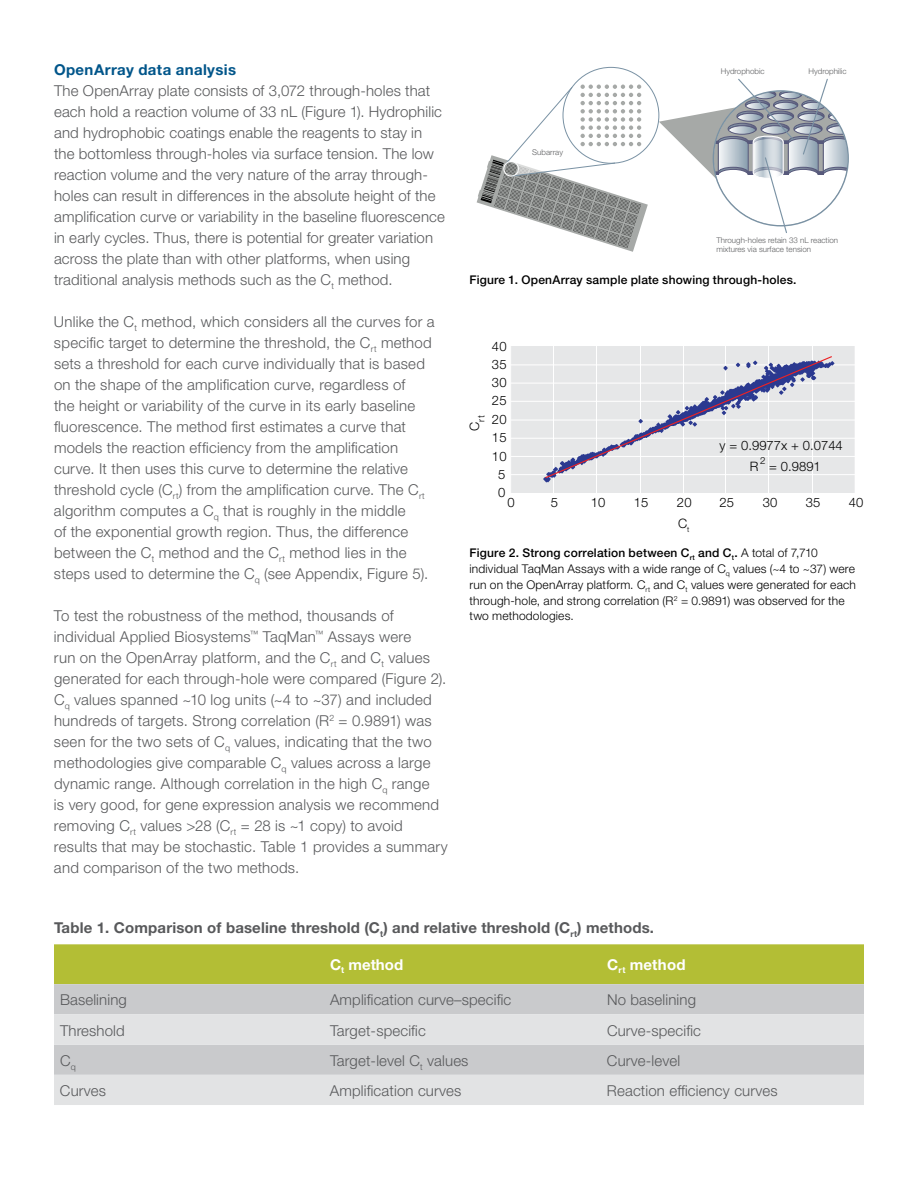
<style>
.page{position:relative;width:918px;height:1188px;background:#fff}
.page>*{position:absolute;margin:0;border:0;box-sizing:border-box;transform-origin:0 0}
.t1{font:300 15px/21px "Helvetica Neue LT Std";letter-spacing:.015em;color:#58595b}
.t2{font:700 15px "Helvetica Neue LT Std";letter-spacing:.01em;color:#58595b}
.t3{font:700 15px "Helvetica Neue LT Std";letter-spacing:.025em;color:#00558a}
.t4{font:700 15px "Helvetica Neue LT Std";letter-spacing:.005em;color:#fff}
.t5{font:300 13.05px/20.9px "Helvetica Neue LT Std";letter-spacing:.015em;color:#000}
.t6{font:300 12px/15.8px "Helvetica Neue LT Std";letter-spacing:.015em;color:#000}
.t7{font:500 12px "Helvetica Neue LT Std";letter-spacing:.015em;color:#000}
.t8{font:300 9.75px "Helvetica Neue LT Std";color:#000}
.t9{font:300 9.45px "Helvetica Neue LT Std";color:#000}
.t10{font:300 7.95px/9.6px "Helvetica Neue LT Std";color:#5f6062}
.s1{font-weight:500}
</style>
<div class="page">
<div style="left:54px;top:944px;width:810px;height:40px;background:#b3be35"></div>
<div style="left:54px;top:984px;width:810px;height:30px;background:#c9cacc"></div>
<svg style="left:54px;top:1014px;width:810px;height:91px;background:#d9dadc"></svg>
<svg style="left:477px;top:85px;width:171px;height:167px"></svg>
<svg style="left:659px;top:78px;width:189px;height:155px"></svg>
<div style="left:511px;top:347px;width:344px;height:146px;background:#e6e7e8"></div>
<hr style="left:511px;top:474px;width:344px;height:1px;background:#fff">
<hr style="left:511px;top:456px;width:344px;height:1px;background:#fff">
<hr style="left:511px;top:438px;width:344px;height:1px;background:#fff">
<hr style="left:511px;top:420px;width:344px;height:1px;background:#fff">
<hr style="left:511px;top:401px;width:344px;height:1px;background:#fff">
<hr style="left:511px;top:383px;width:344px;height:1px;background:#fff">
<hr style="left:511px;top:365px;width:344px;height:1px;background:#fff">
<hr style="left:554px;top:344px;width:1px;height:150px;background:#fff">
<hr style="left:597px;top:344px;width:1px;height:150px;background:#fff">
<hr style="left:640px;top:344px;width:1px;height:150px;background:#fff">
<hr style="left:683px;top:344px;width:1px;height:150px;background:#fff">
<hr style="left:726px;top:344px;width:1px;height:150px;background:#fff">
<hr style="left:769px;top:344px;width:1px;height:150px;background:#fff">
<hr style="left:812px;top:344px;width:1px;height:150px;background:#fff">
<svg style="left:543px;top:355px;width:292px;height:128px"></svg>
<p class="t3" style="left:54px;top:60px;width:184px">OpenArray data analysis</p>
<p class="t1" style="left:54px;top:80px;width:393px">The OpenArray plate consists of 3,072 through-holes that each hold a reaction volume of 33 nL (Figure 1). Hydrophilic and hydrophobic coatings enable the reagents to stay in the bottomless through-holes via surface tension. The low reaction volume and the very nature of the array through&shy;holes can result in differences in the absolute height of the amplification curve or variability in the baseline fluorescence in early cycles. Thus, there is potential for greater variation across the plate than with other platforms, when using traditional analysis methods such as the C<sub>t</sub> method.</p>
<p class="t1" style="left:54px;top:311px;width:382px">Unlike the C<sub>t</sub> method, which considers all the curves for a specific target to determine the threshold, the C<sub>rt</sub> method sets a threshold for each curve individually that is based on the shape of the amplification curve, regardless of<br>the height or variability of the curve in its early baseline fluorescence. The method first estimates a curve that models the reaction efficiency from the amplification curve. It then uses this curve to determine the relative threshold cycle (C<sub>rt</sub>) from the amplification curve. The C<sub>rt </sub>algorithm computes a C<sub>q</sub> that is roughly in the middle<br>of the exponential growth region. Thus, the difference between the C<sub>t</sub> method and the C<sub>rt</sub> method lies in the steps used to determine the C<sub>q</sub> (see Appendix, Figure 5).</p>
<p class="t1" style="left:54px;top:605px;width:395px">To test the robustness of the method, thousands of individual Applied Biosystems<sup>™</sup> TaqMan<sup>™</sup> Assays were<br>run on the OpenArray platform, and the C<sub>rt</sub> and C<sub>t</sub> values generated for each through-hole were compared (Figure 2).<br>C<sub>q</sub> values spanned ~10 log units (~4 to ~37) and included hundreds of targets. Strong correlation (R<sup>2</sup> = 0.9891) was seen for the two sets of C<sub>q</sub> values, indicating that the two methodologies give comparable C<sub>q</sub> values across a large dynamic range. Although correlation in the high C<sub>q</sub> range<br>is very good, for gene expression analysis we recommend removing C<sub>rt</sub> values &gt;28 (C<sub>rt</sub> = 28 is ~1 copy) to avoid results that may be stochastic. Table 1 provides a summary and comparison of the two methods.</p>
<p class="t10" style="left:532px;top:148px;width:32px">Subarray</p>
<p class="t10" style="left:721px;top:66px;width:46px">Hydrophobic</p>
<p class="t10" style="left:809px;top:66px;width:39px">Hydrophilic</p>
<p class="t10" style="left:717px;top:235px;width:123px">Through-holes retain 33 nL reaction mixtures via surface tension</p>
<p class="t7" style="left:469px;top:273px;width:329px">Figure 1. OpenArray sample plate showing through-holes.</p>
<p class="t5" style="left:492px;top:336px;width:16px">40</p>
<p class="t5" style="left:492px;top:354px;width:16px">35</p>
<p class="t5" style="left:492px;top:372px;width:16px">30</p>
<p class="t5" style="left:492px;top:390px;width:16px">25</p>
<p class="t5" style="left:492px;top:409px;width:16px">20</p>
<p class="t9" style="left:475px;top:431px;width:17px;rotate:-90deg"><sup>C</sup>rt</p>
<p class="t5" style="left:492px;top:427px;width:16px">15</p>
<p class="t5" style="left:492px;top:445px;width:16px">10</p>
<p class="t5" style="left:498px;top:463px;width:9px">5</p>
<p class="t5" style="left:750px;top:435px;width:95px;text-indent:-30px">y = 0.9977x + 0.0744<br>R</p>
<p class="t8" style="left:760px;top:455px;width:7px">2</p>
<p class="t5" style="left:769px;top:456px;width:53px">= 0.9891</p>
<p class="t5" style="left:498px;top:482px;width:9px">0</p>
<p class="t5" style="left:508px;top:492px;width:9px">0</p>
<p class="t5" style="left:551px;top:492px;width:9px">5</p>
<p class="t5" style="left:591px;top:492px;width:16px">10</p>
<p class="t5" style="left:634px;top:492px;width:16px">15</p>
<p class="t5" style="left:677px;top:492px;width:16px">20</p>
<p class="t5" style="left:720px;top:492px;width:16px">25</p>
<p class="t5" style="left:763px;top:492px;width:16px">30</p>
<p class="t5" style="left:806px;top:492px;width:16px">35</p>
<p class="t5" style="left:849px;top:492px;width:16px">40</p>
<p class="t5" style="left:678px;top:513px;width:13px">C<sub>t</sub></p>
<p class="t6" style="left:470px;top:545px;width:388px"><span class="s1">Figure 2. Strong correlation between C</span><sub>rt</sub> <span class="s1">and C</span><sub>t</sub><span class="s1">.</span> A total of 7,710 individual TaqMan Assays with a wide range of C<sub>q</sub> values (~4 to ~37) were run on the OpenArray platform. C<sub>rt</sub> and C<sub>t</sub> values were generated for each through-hole, and strong correlation (R<sup>2</sup> = 0.9891) was observed for the two methodologies.</p>
<p class="t2" style="left:54px;top:918px;width:602px">Table 1. Comparison of baseline threshold (C<sub>t</sub>) and relative threshold (C<sub>rt</sub>) methods.</p>
<p class="t4" style="left:330px;top:955px;width:75px">C<sub>t</sub> method</p>
<p class="t4" style="left:607px;top:955px;width:80px">C<sub>rt</sub> method</p>
<p class="t1" style="left:60px;top:989px;width:68px">Baselining</p>
<p class="t1" style="left:330px;top:989px;width:183px">Amplification curve–specific</p>
<p class="t1" style="left:607px;top:989px;width:91px">No baselining</p>
<p class="t1" style="left:60px;top:1019px;width:66px">Threshold</p>
<p class="t1" style="left:330px;top:1019px;width:97px">Target-specific</p>
<p class="t1" style="left:607px;top:1019px;width:96px">Curve-specific</p>
<p class="t1" style="left:60px;top:1050px;width:17px">C<sub>q</sub></p>
<p class="t1" style="left:330px;top:1050px;width:140px">Target-level C<sub>t</sub> values</p>
<p class="t1" style="left:607px;top:1050px;width:75px">Curve-level</p>
<p class="t1" style="left:60px;top:1080px;width:48px">Curves</p>
<p class="t1" style="left:330px;top:1080px;width:133px">Amplification curves</p>
<p class="t1" style="left:607px;top:1080px;width:172px">Reaction efficiency curves</p>
</div>
